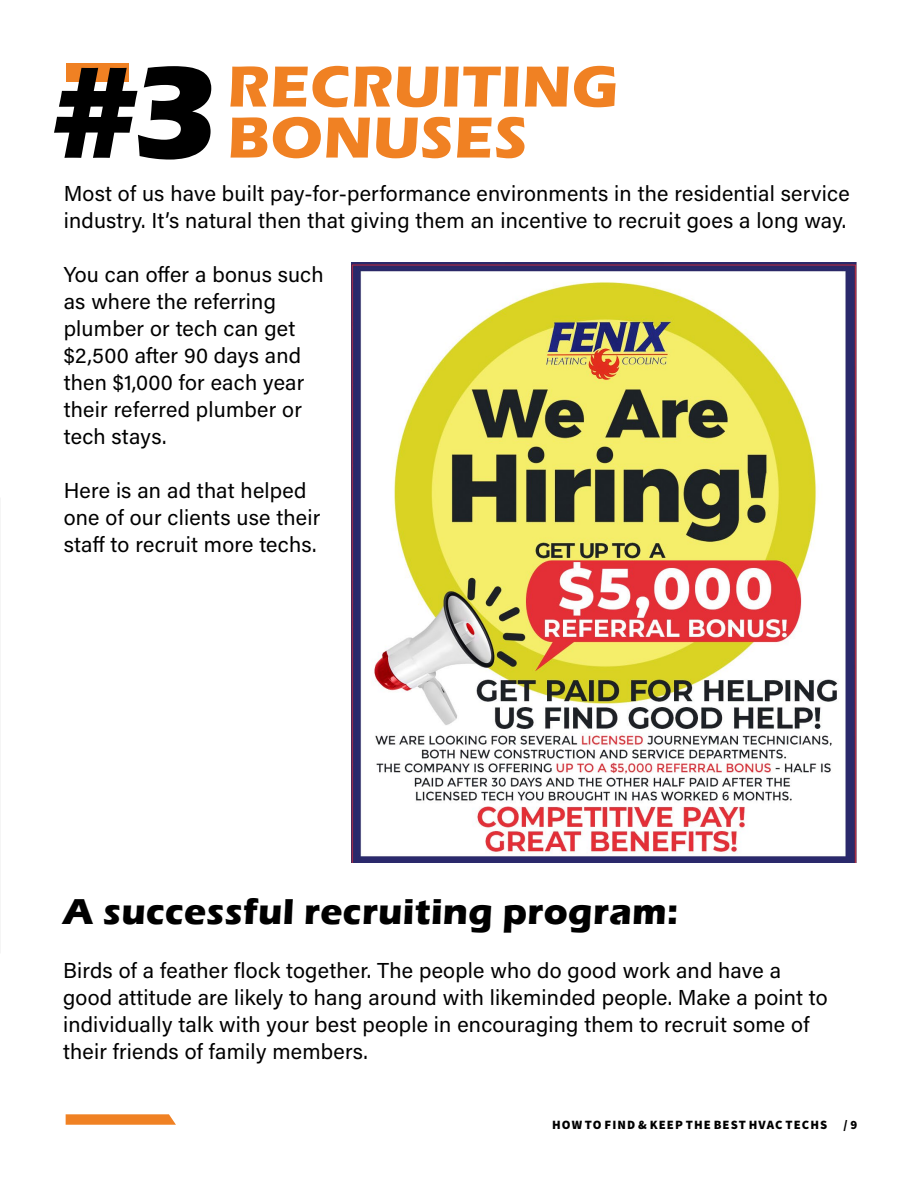
<style>
.page{position:relative;width:918px;height:1188px;background:#fff}
.page>*{position:absolute;margin:0;border:0;box-sizing:border-box;transform-origin:0 0}
.t1{font:700 135px "Eras ITC";color:#000}
.t2{font:700 60px "Eras ITC";letter-spacing:.01em;color:#f08123}
.t3{font:700 37.05px "Eras ITC";letter-spacing:.01em;color:#000}
.t4{font:21.6px/27px "Acumin Pro";letter-spacing:.01em;color:#000}
.t5{font:900 12.75px "Source Sans Pro";letter-spacing:.09em;color:#000}
</style>
<div class="page">
<div style="left:66px;top:64px;width:62px;height:18px;background:#f08123"></div>
<svg style="left:66px;top:1114px;width:110px;height:11px"></svg>
<img style="left:351px;top:262px;width:506px;height:601px">
<h1 class="t1" style="left:51px;top:35px;width:169px">#3</h1>
<h2 class="t2" style="left:228px;top:52px;width:393px">RECRUITING</h2>
<h2 class="t2" style="left:228px;top:103px;width:301px">BONUSES</h2>
<p class="t4" style="left:64px;top:179px;width:788px">Most of us have built pay-for-performance environments in the residential service industry. It’s natural then that giving them an incentive to recruit goes a long way.</p>
<p class="t4" style="left:64px;top:260px;width:261px">You can offer a bonus such as where the referring plumber or tech can get $2,500 after 90 days and then $1,000 for each year their referred plumber or tech stays.</p>
<p class="t4" style="left:64px;top:476px;width:258px">Here is an ad that helped one of our clients use their staff to recruit more techs.</p>
<h3 class="t3" style="left:63px;top:890px;width:616px">A successful recruiting program:</h3>
<p class="t4" style="left:63px;top:956px;width:766px">Birds of a feather flock together. The people who do good work and have a good attitude are likely to hang around with likeminded people. Make a point to individually talk with your best people in encouraging them to recruit some of their friends of family members.</p>
<p class="t5" style="left:552px;top:1117px;width:277px">HOW TO FIND &amp; KEEP THE BEST HVAC TECHS</p>
<p class="t5" style="left:844px;top:1117px;width:15px">/ 9</p>
</div>
